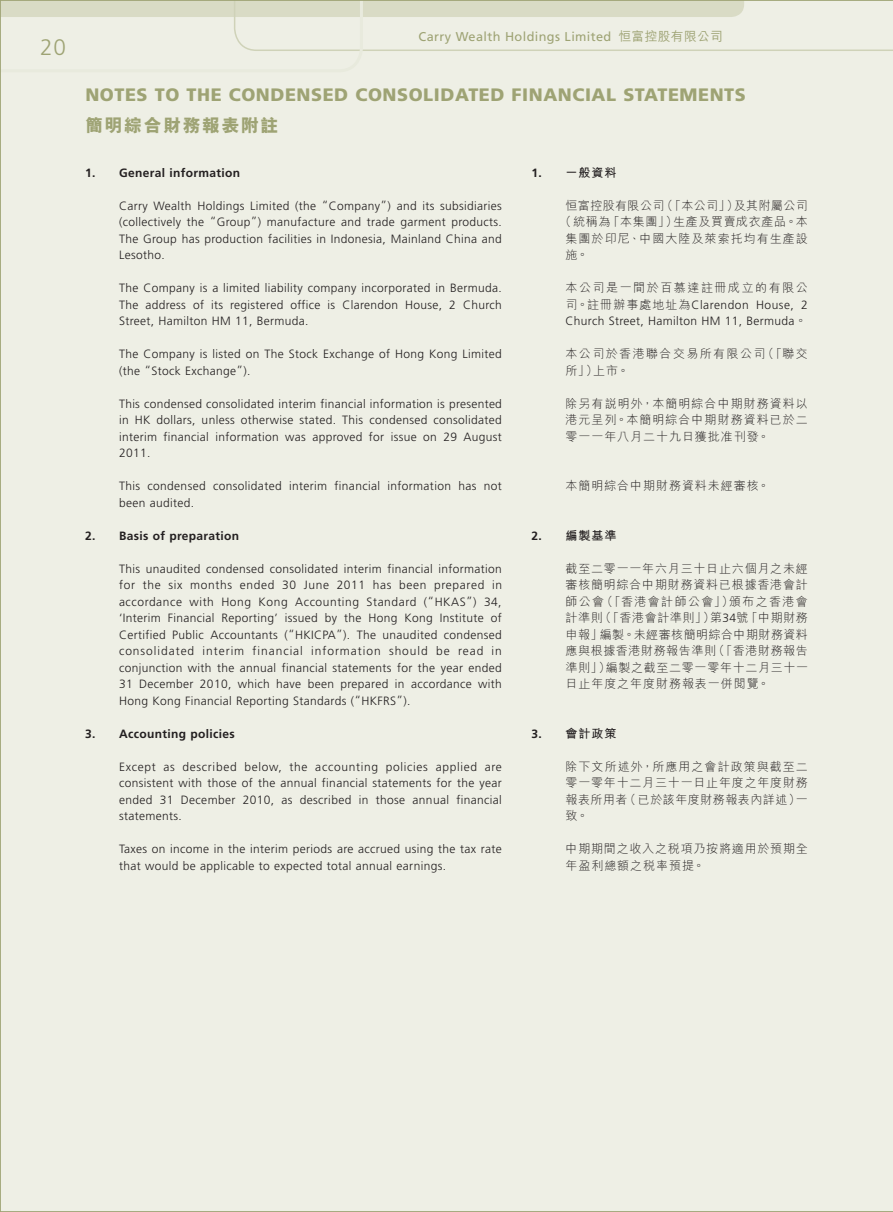
<style>
.page{position:relative;width:893px;height:1212px;background:#fff}
.page>*{position:absolute;margin:0;border:0;box-sizing:border-box;transform-origin:0 0}
.t1{font:300 22.5px "Frutiger LT Std";color:#9ea374}
.Heading_1{font:900 18px "Frutiger LT Std";letter-spacing:.03em;color:#9ea374}
.C_Heading_1{font:800 18px "M Hei HK";letter-spacing:.08em;color:#9ea374}
.t2{font:12.75px "Frutiger LT Std";letter-spacing:.03em;color:#9ea374}
.Notes{font:300 12px/16.5px "Frutiger LT Std";letter-spacing:.03em;color:#231f20;text-align:justify}
.Notes-2{font:300 12px/16.5px "M Hei HK";letter-spacing:.065em;color:#231f20;text-align:justify}
.C_Notes{font:300 12px/16.5px "M Hei HK";letter-spacing:.085em;color:#231f20;text-align:justify}
.C_Notes-2{font:300 12px/16.5px "Frutiger LT Std";letter-spacing:.03em;color:#231f20;text-align:justify}
.Notes_HD1{font:700 12px "Frutiger LT Std";letter-spacing:.03em;color:#231f20}
.C_Notes-3{font:300 12px/16.5px "M Hei HK";letter-spacing:.12em;color:#231f20}
.C_Notes-4{font:300 12px "M Hei HK";letter-spacing:.035em;color:#231f20}
.C_Notes-5{font:300 12px "M Hei HK";letter-spacing:.055em;color:#231f20}
.Notes_HD1-2{font:700 12px "M Hei HK";letter-spacing:.08em;color:#231f20}
.C_Notes_HD1{font:700 12px "M Hei HK";color:#231f20}
.s1{font-family:"M Hei HK";font-weight:500}
.s2{font-family:"Frutiger LT Std"}
.s3{font-family:"M Hei HK"}
</style>
<div class="page">
<div style="left:0;top:74px;width:893px;height:1138px;background:#eeefe5"></div>
<svg style="left:0;top:0;width:893px;height:74px"></svg>
<p class="t1" style="left:40px;top:35px;width:27px">20</p>
<p class="t2" style="left:419px;top:29px;width:306px">Carry Wealth Holdings Limited <span class="s1">恒富控股有限公司</span></p>
<p class="Heading_1" style="left:85px;top:84px;width:662px">NOTES TO THE CONDENSED CONSOLIDATED FINANCIAL STATEMENTS</p>
<p class="C_Heading_1" style="left:85px;top:116px;width:195px">簡明綜合財務報表附註</p>
<p class="Notes_HD1" style="left:85px;top:165px;width:157px">1. General information</p>
<p class="Notes" style="left:119px;top:197px;width:384px">Carry Wealth Holdings Limited (the “Company”) and its subsidiaries (collectively the “Group”) manufacture and trade garment products.<br>The Group has production facilities in Indonesia, Mainland China and Lesotho.</p>
<p class="Notes" style="left:119px;top:280px;width:384px">The Company is a limited liability company incorporated in Bermuda.<br>The address of its registered office is Clarendon House, 2 Church Street, Hamilton HM 11, Bermuda.</p>
<p class="Notes" style="left:119px;top:346px;width:384px">The Company is listed on The Stock Exchange of Hong Kong Limited (the “Stock Exchange”).</p>
<p class="Notes" style="left:119px;top:395px;width:384px">This condensed consolidated interim financial information is presented in HK dollars, unless otherwise stated. This condensed consolidated interim financial information was approved for issue on 29 August 2011.</p>
<p class="Notes" style="left:119px;top:478px;width:384px">This condensed consolidated interim financial information has not been audited.</p>
<p class="Notes_HD1" style="left:85px;top:528px;width:156px">2. Basis of preparation</p>
<p class="Notes" style="left:119px;top:560px;width:384px">This unaudited condensed consolidated interim financial information for the six months ended 30 June 2011 has been prepared in accordance with Hong Kong Accounting Standard (“HKAS”) 34, ‘Interim Financial Reporting’ issued by the Hong Kong Institute of Certified Public Accountants (“HKICPA”). The unaudited condensed consolidated interim financial information should be read in conjunction with the annual financial statements for the year ended 31 December 2010, which have been prepared in accordance with Hong Kong Financial Reporting Standards (“HKFRS”).</p>
<p class="Notes_HD1" style="left:85px;top:726px;width:151px">3. Accounting policies</p>
<p class="Notes" style="left:119px;top:758px;width:384px">Except as described below, the accounting policies applied are consistent with those of the annual financial statements for the year ended 31 December 2010, as described in those annual financial statements.</p>
<p class="Notes" style="left:119px;top:841px;width:384px">Taxes on income in the interim periods are accrued using the tax rate that would be applicable to expected total annual earnings.</p>
<p class="C_Notes_HD1" style="left:531px;top:163px;width:86px"><span class="s2">1.</span> 一般資料</p>
<p class="C_Notes-4" style="left:566px;top:199px;width:244px">恒富控股有限公司（「本公司」）及其附屬公司</p>
<p class="C_Notes-5" style="left:560px;top:216px;width:250px">（統稱為「本集團」）生產及買賣成衣產品。本</p>
<p class="C_Notes" style="left:566px;top:230px;width:244px">集團於印尼、中國大陸及萊索托均有生產設</p>
<p class="C_Notes" style="left:566px;top:246px;width:24px">施。</p>
<p class="C_Notes-2" style="left:566px;top:280px;width:244px"><span class="s3">本公司是一間於百慕達註冊成立的有限公司。註冊辦事處地址為</span>Clarendon House, 2<br>Church Street, Hamilton HM 11, Bermuda<span class="s3">。</span></p>
<p class="C_Notes-3" style="left:566px;top:345px;width:244px">本公司於香港聯合交易所有限公司（「聯交所」）上市。</p>
<p class="C_Notes" style="left:566px;top:395px;width:244px">除另有說明外，本簡明綜合中期財務資料以港元呈列。本簡明綜合中期財務資料已於二零一一年八月二十九日獲批准刊發。</p>
<p class="C_Notes" style="left:566px;top:477px;width:205px">本簡明綜合中期財務資料未經審核。</p>
<p class="Notes_HD1-2" style="left:531px;top:526px;width:86px"><span class="s2">2.</span> 編製基準</p>
<p class="Notes-2" style="left:566px;top:560px;width:244px">截至二零一一年六月三十日止六個月之未經審核簡明綜合中期財務資料已根據香港會計師公會（「香港會計師公會」）頒布之香港會計準則（「香港會計準則」）第<span class="s2">34</span>號「中期財務申報」編製。未經審核簡明綜合中期財務資料應與根據香港財務報告準則（「香港財務報告準則」）編製之截至二零一零年十二月三十一日止年度之年度財務報表一併閱覽。</p>
<p class="Notes_HD1-2" style="left:531px;top:724px;width:86px"><span class="s2">3.</span> 會計政策</p>
<p class="Notes-2" style="left:566px;top:758px;width:244px">除下文所述外，所應用之會計政策與截至二零一零年十二月三十一日止年度之年度財務報表所用者（已於該年度財務報表內詳述）一致。</p>
<p class="Notes-2" style="left:566px;top:840px;width:244px">中期期間之收入之稅項乃按將適用於預期全年盈利總額之稅率預提。</p>
</div>
